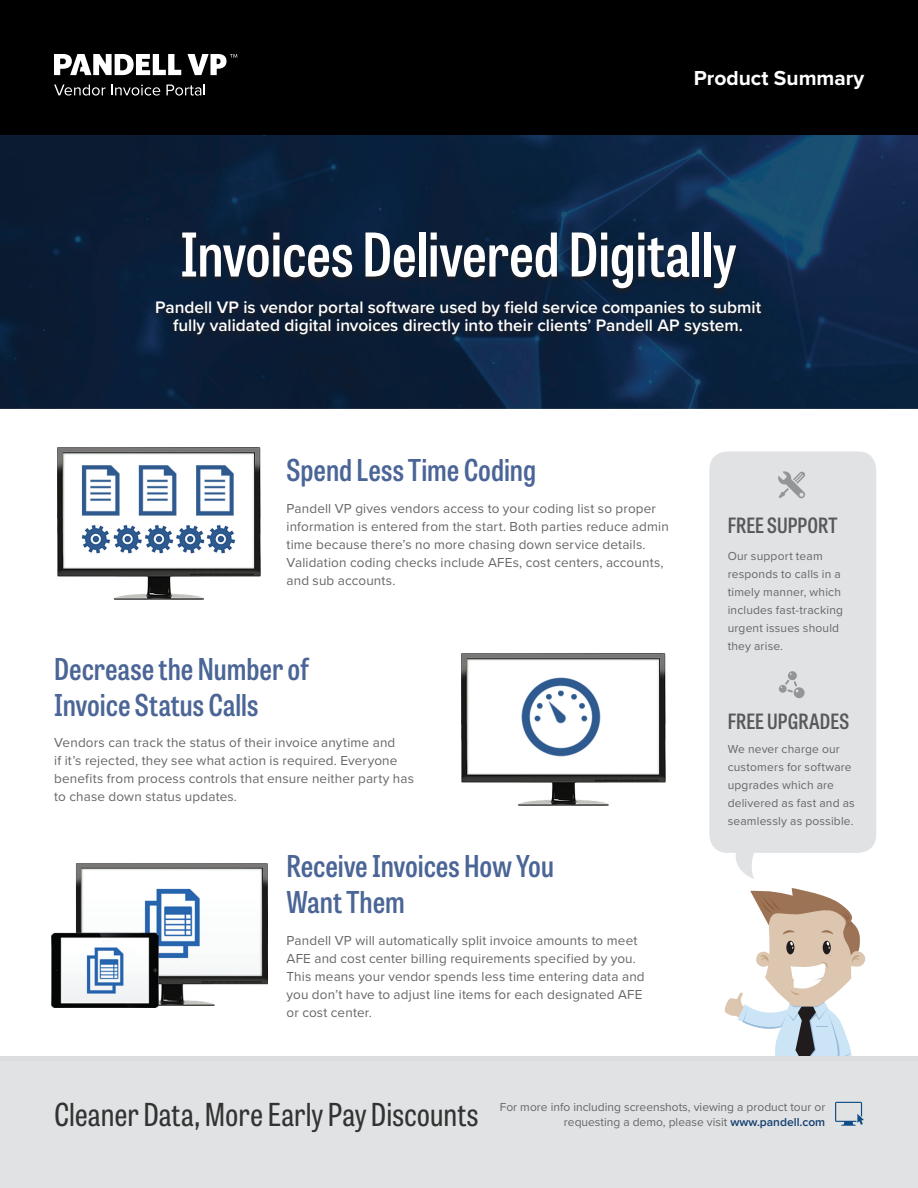
<style>
.page{position:relative;width:918px;height:1188px;background:#fff}
.page>*{position:absolute;margin:0;border:0;box-sizing:border-box;transform-origin:0 0}
.t1{font:600 60px "Tablet Gothic Condensed";letter-spacing:-.005em;color:#fff}
.t2{font:31.5px "Tablet Gothic Condensed";color:#323332}
.t3{font:600 30px/36px "Tablet Gothic Condensed";color:#4a6596}
.t4{font:600 21px "Tablet Gothic Condensed";letter-spacing:.005em;color:#57585a}
.t5{font:700 21px "Proxima Nova";color:#fff}
.t6{font:600 17.25px/18px "Proxima Nova";color:#fff;text-align:center}
.t7{font:13.5px/18px "Proxima Nova";letter-spacing:.01em;color:#656666}
.t8{font:12px/18px "Proxima Nova";letter-spacing:.015em;color:#656666}
.s1{font-weight:600;color:#113d6f}
</style>
<div class="page">
<img style="left:0;top:135px;width:918px;height:876px">
<img style="left:461px;top:653px;width:204px;height:153px">
<img style="left:58px;top:448px;width:203px;height:151px">
<img style="left:52px;top:863px;width:215px;height:145px">
<svg style="left:731px;top:853px;width:23px;height:26px"></svg>
<div style="left:709px;top:451px;width:167px;height:402px;background:#e1e2e4;border-radius:18px"></div>
<svg style="left:778px;top:471px;width:27px;height:28px"></svg>
<svg style="left:779px;top:671px;width:26px;height:27px"></svg>
<div style="left:0;top:1060px;width:918px;height:128px;background:#e1e2e4"></div>
<svg style="left:725px;top:888px;width:140px;height:238px"></svg>
<hr style="left:0;top:1056px;width:918px;height:4px;background:#dcdddf">
<div style="left:179px;top:232px;width:560px;height:63px;background:#231f20;opacity:.75"></div>
<div style="left:153px;top:301px;width:611px;height:40px;background:#231f20;opacity:.75"></div>
<div style="left:0;top:0;width:918px;height:135px;background:#000"></div>
<svg style="left:187px;top:54px;width:50px;height:21px"></svg>
<svg style="left:54px;top:54px;width:127px;height:21px"></svg>
<svg style="left:54px;top:85px;width:106px;height:11px"></svg>
<svg style="left:166px;top:85px;width:39px;height:11px"></svg>
<h3 class="t5" style="left:694px;top:63px;width:172px">Product Summary</h3>
<h1 class="t1" style="left:180px;top:214px;width:557px">Invoices Delivered Digitally</h1>
<p class="t6" style="left:155px;top:298px;width:608px">Pandell VP is vendor portal software used by field service companies to submit fully validated digital invoices directly into their clients’ Pandell AP system.</p>
<h3 class="t3" style="left:287px;top:451px;width:251px">Spend Less Time Coding</h3>
<p class="t7" style="left:287px;top:499px;width:384px">Pandell VP gives vendors access to your coding list so proper information is entered from the start. Both parties reduce admin time because there’s no more chasing down service details.<br>Validation coding checks include AFEs, cost centers, accounts, and sub accounts.</p>
<h3 class="t3" style="left:54px;top:650px;width:256px">Decrease the Number of<br>Invoice Status Calls</h3>
<p class="t7" style="left:54px;top:733px;width:361px">Vendors can track the status of their invoice anytime and<br>if it’s rejected, they see what action is required. Everyone benefits from process controls that ensure neither party has to chase down status updates.</p>
<h3 class="t3" style="left:287px;top:847px;width:269px">Receive Invoices How You<br>Want Them</h3>
<p class="t7" style="left:287px;top:931px;width:360px">Pandell VP will automatically split invoice amounts to meet AFE and cost center billing requirements specified by you.<br>This means your vendor spends less time entering data and you don’t have to adjust line items for each designated AFE or cost center.</p>
<h3 class="t4" style="left:728px;top:510px;width:111px">FREE SUPPORT</h3>
<p class="t8" style="left:728px;top:546px;width:117px">Our support team responds to calls in a timely manner, which includes fast-tracking urgent issues should they arise.</p>
<h3 class="t4" style="left:728px;top:707px;width:123px">FREE UPGRADES</h3>
<p class="t8" style="left:728px;top:740px;width:129px">We never charge our customers for software upgrades which are delivered as fast and as seamlessly as possible.</p>
<h2 class="t2" style="left:54px;top:1093px;width:426px">Cleaner Data, More Early Pay Discounts</h2>
<p class="t8" style="left:500px;top:1098px;width:327px">For more info including screenshots, viewing a product tour or</p>
<p class="t8" style="left:564px;top:1112px;width:263px">requesting a demo, please visit <span class="s1">www.pandell.com</span></p>
</div>
